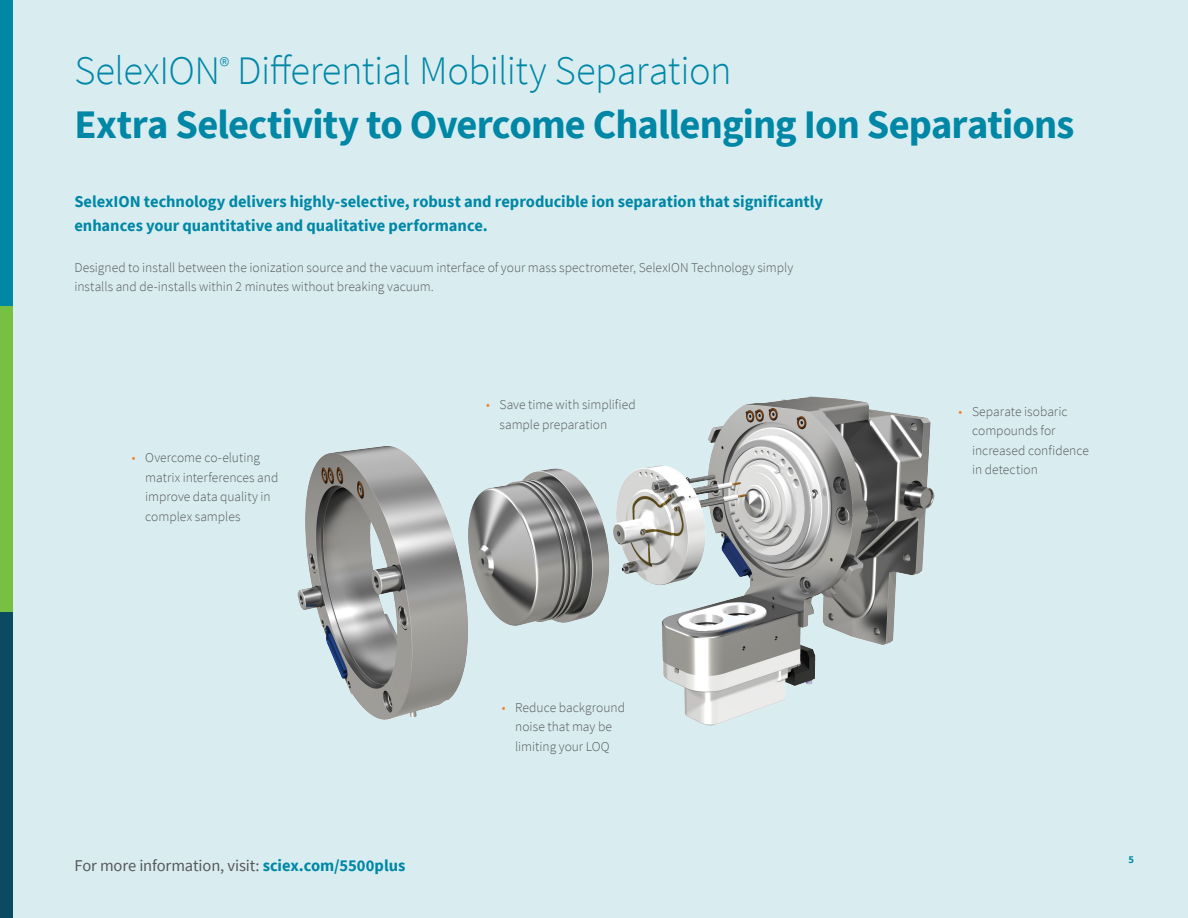
<style>
.page{position:relative;width:1188px;height:918px;background:#d9edf1}
.page>*{position:absolute;margin:0;border:0;box-sizing:border-box;transform-origin:0 0}
.Legal_back_page{font:700 40.5px/54px "Source Sans Pro";letter-spacing:-.02em;color:#0087a6}
.Bullets{font:700 16.5px/24px "Source Sans Pro";color:#0087a6}
.t1{font:16.5px "Source Sans Pro";letter-spacing:-.01em;color:#57585a}
.Bullets-2{font:300 13.5px/19.5px "Source Sans Pro";color:#57585a}
.t2{font:700 10.5px "Source Sans Pro";color:#0087a6}
.s1{font-weight:300}
.s2{color:#f27e22}
.s3{font-weight:700;color:#0087a6}
</style>
<div class="page">
<img style="left:297px;top:396px;width:638px;height:330px">
<div style="left:0;top:306px;width:13px;height:306px;background:#78c042"></div>
<div style="left:0;top:612px;width:13px;height:306px;background:#0c4a63"></div>
<div style="left:0;top:0;width:13px;height:306px;background:#0087a6"></div>
<p class="Legal_back_page" style="left:74px;top:43px;width:1001px"><span class="s1">SelexION</span><sup>®</sup> <span class="s1">Differential Mobility Separation<br></span>Extra Selectivity to Overcome Challenging Ion Separations</p>
<p class="Bullets" style="left:74px;top:189px;width:750px">SelexION technology delivers highly-selective, robust and reproducible ion separation that significantly enhances your quantitative and qualitative performance.</p>
<p class="Bullets-2" style="left:74px;top:257px;width:720px">Designed to install between the ionization source and the vacuum interface of your mass spectrometer, SelexION Technology simply installs and de-installs within 2 minutes without breaking vacuum.</p>
<p class="Bullets-2" style="left:145px;top:448px;width:135px;text-indent:-14px"><span class="s2">•</span> Overcome co-eluting matrix interferences and improve data quality in complex samples</p>
<p class="Bullets-2" style="left:500px;top:395px;width:138px;text-indent:-14px"><span class="s2">•</span> Save time with simplified sample preparation</p>
<p class="Bullets-2" style="left:972px;top:402px;width:118px;text-indent:-14px"><span class="s2">•</span> Separate isobaric compounds for increased confidence in detection</p>
<p class="t1" style="left:74px;top:855px;width:332px">For more information, visit: <span class="s3">sciex.com/5500plus</span></p>
<p class="Bullets-2" style="left:502px;top:698px;width:125px;text-align:center"><span class="s2">•</span> Reduce background noise that may be limiting your LOQ</p>
<p class="t2" style="left:1128px;top:853px;width:7px">5</p>
</div>
